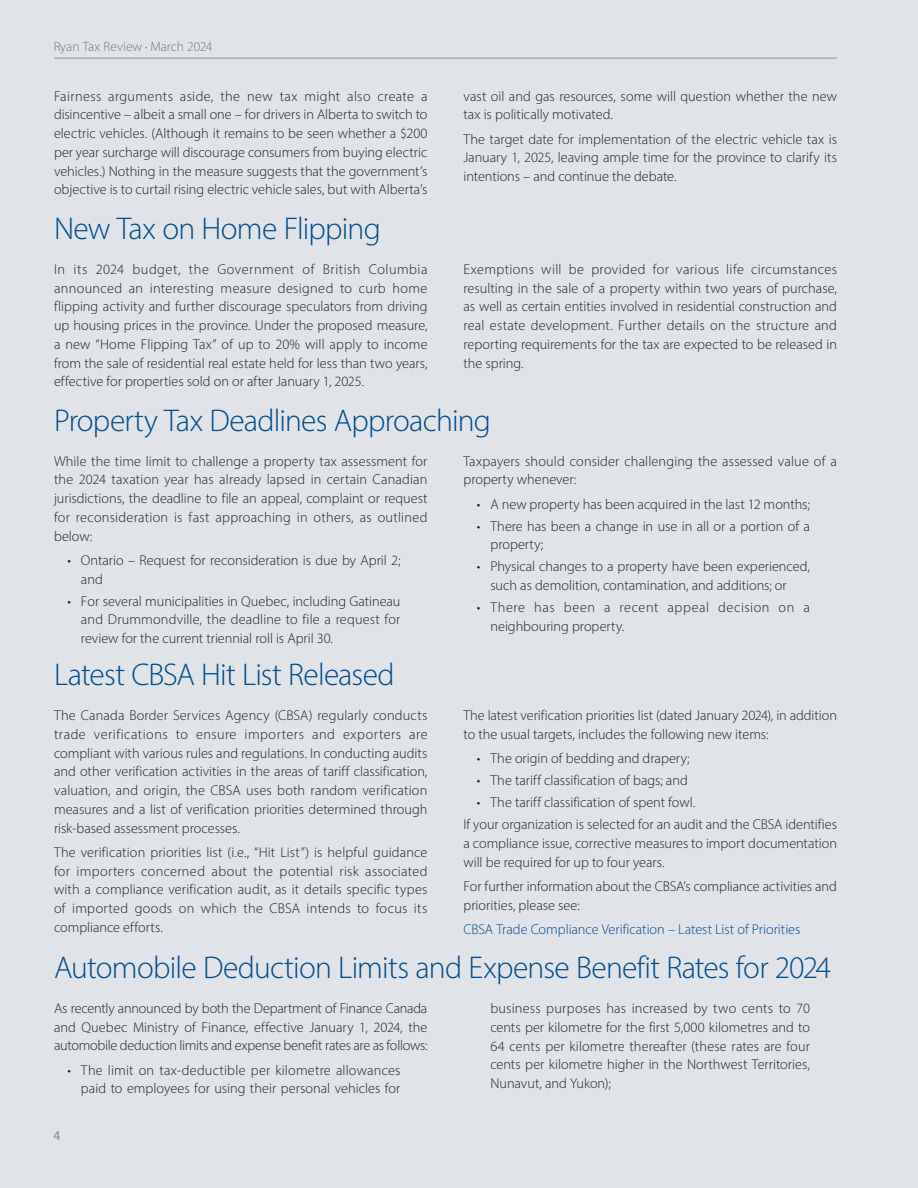
<style>
.page{position:relative;width:918px;height:1188px;background:#e0e4e9}
.page>*{position:absolute;margin:0;border:0;box-sizing:border-box;transform-origin:0 0}
.t1{font:300 31.5px "Myriad Pro";letter-spacing:-.025em;color:#004a8d}
.t2{font:300 14.25px/18.8px "Myriad Pro";color:#231f20;text-align:justify}
.t3{font:300 14.25px/18.8px "Myriad Pro";letter-spacing:.03em;color:#231f20}
.t4{font:300 14.25px "Myriad Pro";color:#004a8d}
.t5{font:300 13.5px "Myriad Pro";color:#858686}
.t6{font:13.5px "Myriad Pro";color:#858686}
.s1{font-size:9px;color:#ea8f29}
</style>
<div class="page">
<hr style="left:54px;top:58px;width:783px;height:1px;background:#a4a3a3">
<p class="t5" style="left:53px;top:38px;width:161px">Ryan Tax Review <span class="s1">•</span> March 2024</p>
<p class="t2" style="left:54px;top:86px;width:375px">Fairness arguments aside, the new tax might also create a disincentive – albeit a small one – for drivers in Alberta to switch to electric vehicles. (Although it remains to be seen whether a $200 per year surcharge will discourage consumers from buying electric vehicles.) Nothing in the measure suggests that the government’s objective is to curtail rising electric vehicle sales, but with Alberta’s</p>
<p class="t2" style="left:464px;top:86px;width:375px">vast oil and gas resources, some will question whether the new tax is politically motivated.</p>
<p class="t2" style="left:464px;top:129px;width:375px">The target date for implementation of the electric vehicle tax is January 1, 2025, leaving ample time for the province to clarify its intentions – and continue the debate.</p>
<h1 class="t1" style="left:54px;top:209px;width:328px">New Tax on Home Flipping</h1>
<p class="t2" style="left:54px;top:260px;width:375px">In its 2024 budget, the Government of British Columbia announced an interesting measure designed to curb home flipping activity and further discourage speculators from driving up housing prices in the province. Under the proposed measure, a new “Home Flipping Tax” of up to 20% will apply to income from the sale of residential real estate held for less than two years, effective for properties sold on or after January 1, 2025.</p>
<p class="t2" style="left:464px;top:260px;width:375px">Exemptions will be provided for various life circumstances resulting in the sale of a property within two years of purchase, as well as certain entities involved in residential construction and real estate development. Further details on the structure and reporting requirements for the tax are expected to be released in the spring.</p>
<h1 class="t1" style="left:54px;top:401px;width:439px">Property Tax Deadlines Approaching</h1>
<p class="t2" style="left:54px;top:451px;width:375px">While the time limit to challenge a property tax assessment for the 2024 taxation year has already lapsed in certain Canadian jurisdictions, the deadline to file an appeal, complaint or request for reconsideration is fast approaching in others, as outlined below:</p>
<p class="t2" style="left:81px;top:551px;width:321px;text-indent:-13px">• Ontario – Request for reconsideration is due by April 2; and</p>
<p class="t2" style="left:81px;top:591px;width:321px;text-indent:-13px">• For several municipalities in Quebec, including Gatineau and Drummondville, the deadline to file a request for review for the current triennial roll is April 30.</p>
<p class="t2" style="left:463px;top:451px;width:375px">Taxpayers should consider challenging the assessed value of a property whenever:</p>
<p class="t2" style="left:477px;top:494px;width:334px">• A new property has been acquired in the last 12 months;</p>
<p class="t2" style="left:490px;top:516px;width:321px;text-indent:-13px">• There has been a change in use in all or a portion of a property;</p>
<p class="t2" style="left:490px;top:557px;width:321px;text-indent:-13px">• Physical changes to a property have been experienced, such as demolition, contamination, and additions; or</p>
<p class="t3" style="left:490px;top:598px;width:321px;text-indent:-13px">• There has been a recent appeal decision on a neighbouring property.</p>
<h1 class="t1" style="left:54px;top:656px;width:342px">Latest CBSA Hit List Released</h1>
<p class="t2" style="left:54px;top:706px;width:375px">The Canada Border Services Agency (CBSA) regularly conducts trade verifications to ensure importers and exporters are compliant with various rules and regulations. In conducting audits and other verification activities in the areas of tariff classification, valuation, and origin, the CBSA uses both random verification measures and a list of verification priorities determined through risk-based assessment processes.</p>
<p class="t2" style="left:54px;top:843px;width:375px">The verification priorities list (i.e., “Hit List”) is helpful guidance for importers concerned about the potential risk associated with a compliance verification audit, as it details specific types of imported goods on which the CBSA intends to focus its compliance efforts.</p>
<p class="t2" style="left:464px;top:706px;width:375px">The latest verification priorities list (dated January 2024), in addition to the usual targets, includes the following new items:</p>
<p class="t2" style="left:477px;top:749px;width:214px">• The origin of bedding and drapery;</p>
<p class="t2" style="left:477px;top:771px;width:212px">• The tariff classification of bags; and</p>
<p class="t2" style="left:463px;top:791px;width:375px;line-height:22px;text-indent:14px">• The tariff classification of spent fowl.<br>If your organization is selected for an audit and the CBSA identifies</p>
<p class="t2" style="left:463px;top:834px;width:375px">a compliance issue, corrective measures to import documentation will be required for up to four years.</p>
<p class="t2" style="left:463px;top:877px;width:375px">For further information about the CBSA’s compliance activities and priorities, please see:</p>
<p class="t4" style="left:463px;top:920px;width:339px">CBSA Trade Compliance Verification – Latest List of Priorities</p>
<h1 class="t1" style="left:54px;top:949px;width:779px">Automobile Deduction Limits and Expense Benefit Rates for 2024</h1>
<p class="t2" style="left:54px;top:999px;width:375px">As recently announced by both the Department of Finance Canada and Quebec Ministry of Finance, effective January 1, 2024, the automobile deduction limits and expense benefit rates are as follows:</p>
<p class="t2" style="left:67px;top:1060px;width:334px;text-align:right">• The limit on tax-deductible per kilometre allowances paid to employees for using their personal vehicles for</p>
<p class="t2" style="left:490px;top:999px;width:321px">business purposes has increased by two cents to 70 cents per kilometre for the first 5,000 kilometres and to 64 cents per kilometre thereafter (these rates are four cents per kilometre higher in the Northwest Territories, Nunavut, and Yukon);</p>
<p class="t6" style="left:54px;top:1127px;width:8px">4</p>
</div>
